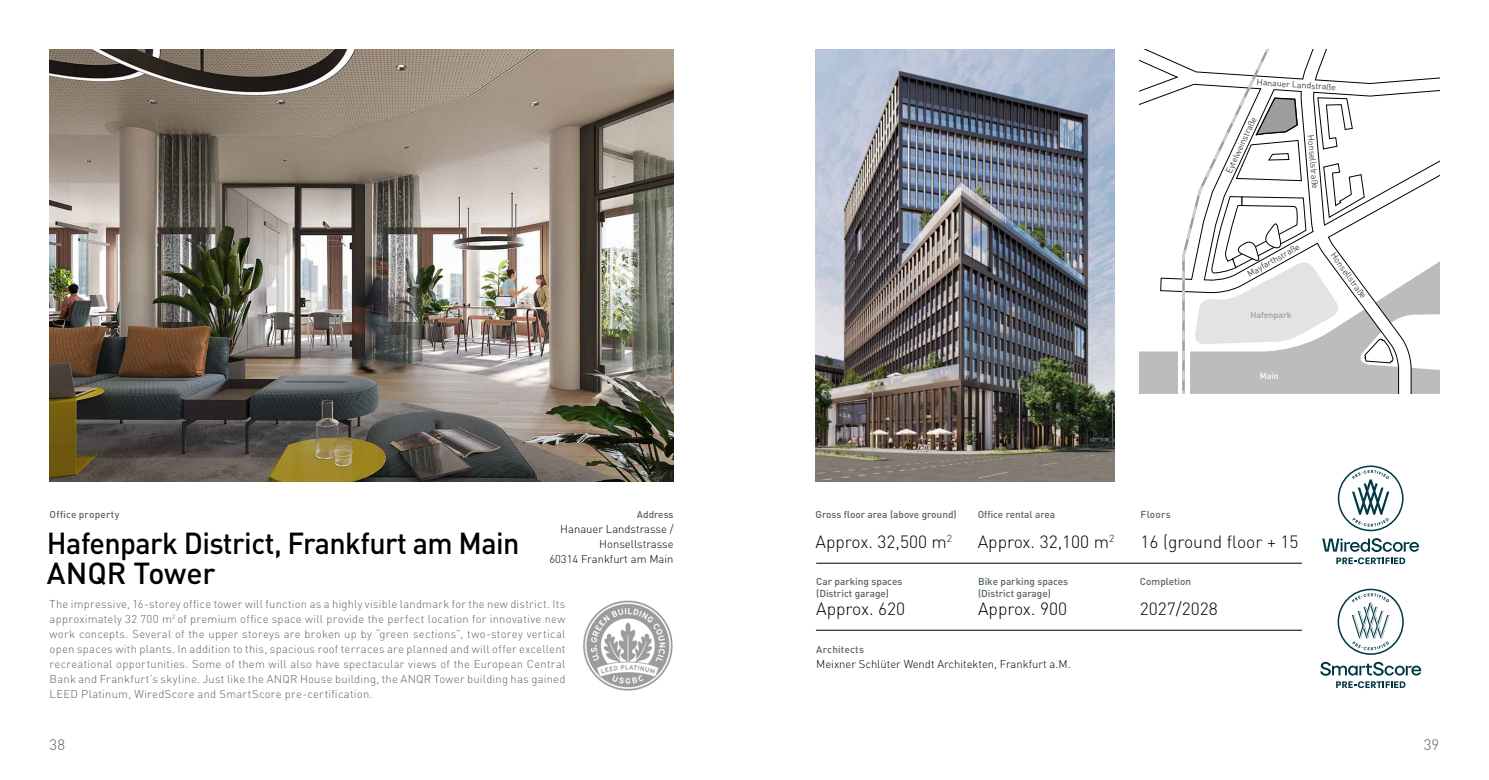
<style>
.page{position:relative;width:1489px;height:780px;background:#fff}
.page>*{position:absolute;margin:0;border:0;box-sizing:border-box;transform-origin:0 0}
.t1{font:500 30px/30px "DIN";letter-spacing:-.02em;color:#000;scale:.96 1}
.t2{font:300 17.5px "DIN";color:#000}
.t3{font:300 15px "DIN";color:#58655f}
.t4{font:300 11.25px/15px "DIN";letter-spacing:.02em;color:#58655f;text-align:justify}
.t5{font:300 11.25px/15px "DIN";color:#000;text-align:right}
.t6{font:500 10px/11.2px "DIN";color:#58655f}
.t7{font:500 10px "DIN";letter-spacing:.02em;color:#58655f}
.t8{font:300 8.75px "DIN";color:#000}
.t9{font:500 8.75px "DIN";color:#9d9d9c}
.t10{font:500 8.75px "DIN";color:#fff}
</style>
<div class="page">
<img style="left:50px;top:50px;width:623px;height:431px">
<svg style="left:1139px;top:50px;width:300px;height:343px"></svg>
<img style="left:815px;top:50px;width:299px;height:431px">
<svg style="left:1322px;top:538px;width:96px;height:26px"></svg>
<svg style="left:1337px;top:465px;width:66px;height:66px"></svg>
<svg style="left:1320px;top:661px;width:100px;height:14px"></svg>
<svg style="left:1336px;top:681px;width:69px;height:7px"></svg>
<svg style="left:1337px;top:588px;width:66px;height:66px"></svg>
<img style="left:583px;top:600px;width:90px;height:91px">
<hr style="left:815px;top:630px;width:486px;height:1px;background:#000">
<hr style="left:816px;top:563px;width:485px;height:1px;background:#000">
<p class="t8" style="left:1257px;top:76px;width:81px;rotate:4deg">Hanauer Landstraße</p>
<p class="t7" style="left:50px;top:507px;width:71px">Office property</p>
<h1 class="t1" style="left:47px;top:527px;width:494px">Hafenpark District, Frankfurt am Main<br>ANQR Tower</h1>
<p class="t6" style="left:637px;top:508px;width:38px">Address</p>
<p class="t5" style="left:549px;top:521px;width:126px">Hanauer Landstrasse /<br>Honsellstrasse<br>60314 Frankfurt am Main</p>
<p class="t4" style="left:50px;top:596px;width:517px">The impressive, 16-storey office tower will function as a highly visible landmark for the new district. Its approximately 32 700 m<sup>2</sup> of premium office space will provide the perfect location for innovative new work concepts. Several of the upper storeys are broken up by “green sections”, two-storey vertical open spaces with plants. In addition to this, spacious roof terraces are planned and will offer excellent recreational opportunities. Some of them will also have spectacular views of the European Central Bank and Frankfurt’s skyline. Just like the ANQR House building, the ANQR Tower building has gained LEED Platinum, WiredScore and SmartScore pre-certification.</p>
<p class="t8" style="left:1223px;top:170px;width:63px;rotate:-65deg">Eytelweinstraße</p>
<p class="t8" style="left:1316px;top:134px;width:56px;rotate:85deg">Honsellstraße</p>
<p class="t8" style="left:1245px;top:269px;width:60px;rotate:-29deg">Mayfarthstraße</p>
<p class="t9" style="left:1250px;top:309px;width:43px">Hafenpark</p>
<p class="t10" style="left:1259px;top:370px;width:21px">Main</p>
<p class="t8" style="left:1337px;top:250px;width:56px;rotate:54deg">Honsellstraße</p>
<p class="t6" style="left:815px;top:508px;width:143px">Gross floor area (above ground)</p>
<h2 class="t2" style="left:815px;top:530px;width:138px">Approx. 32,500 m<sup>2</sup></h2>
<p class="t6" style="left:977px;top:508px;width:79px">Office rental area</p>
<h2 class="t2" style="left:977px;top:530px;width:138px">Approx. 32,100 m<sup>2</sup></h2>
<p class="t6" style="left:1140px;top:508px;width:32px">Floors</p>
<h2 class="t2" style="left:1140px;top:530px;width:159px">16 (ground floor + 15</h2>
<p class="t6" style="left:816px;top:575px;width:88px">Car parking spaces (District garage)</p>
<p class="t6" style="left:978px;top:575px;width:92px">Bike parking spaces (District garage)</p>
<p class="t6" style="left:1139px;top:575px;width:53px">Completion</p>
<h2 class="t2" style="left:816px;top:598px;width:90px">Approx. 620</h2>
<h2 class="t2" style="left:978px;top:598px;width:90px">Approx. 900</h2>
<h2 class="t2" style="left:1139px;top:598px;width:79px">2027/2028</h2>
<p class="t6" style="left:816px;top:643px;width:49px">Architects</p>
<p class="t5" style="left:816px;top:656px;width:256px">Meixner Schlüter Wendt Architekten, Frankfurt a.M.</p>
<h3 class="t3" style="left:50px;top:735px;width:17px">38</h3>
<h3 class="t3" style="left:1423px;top:735px;width:17px">39</h3>
</div>
